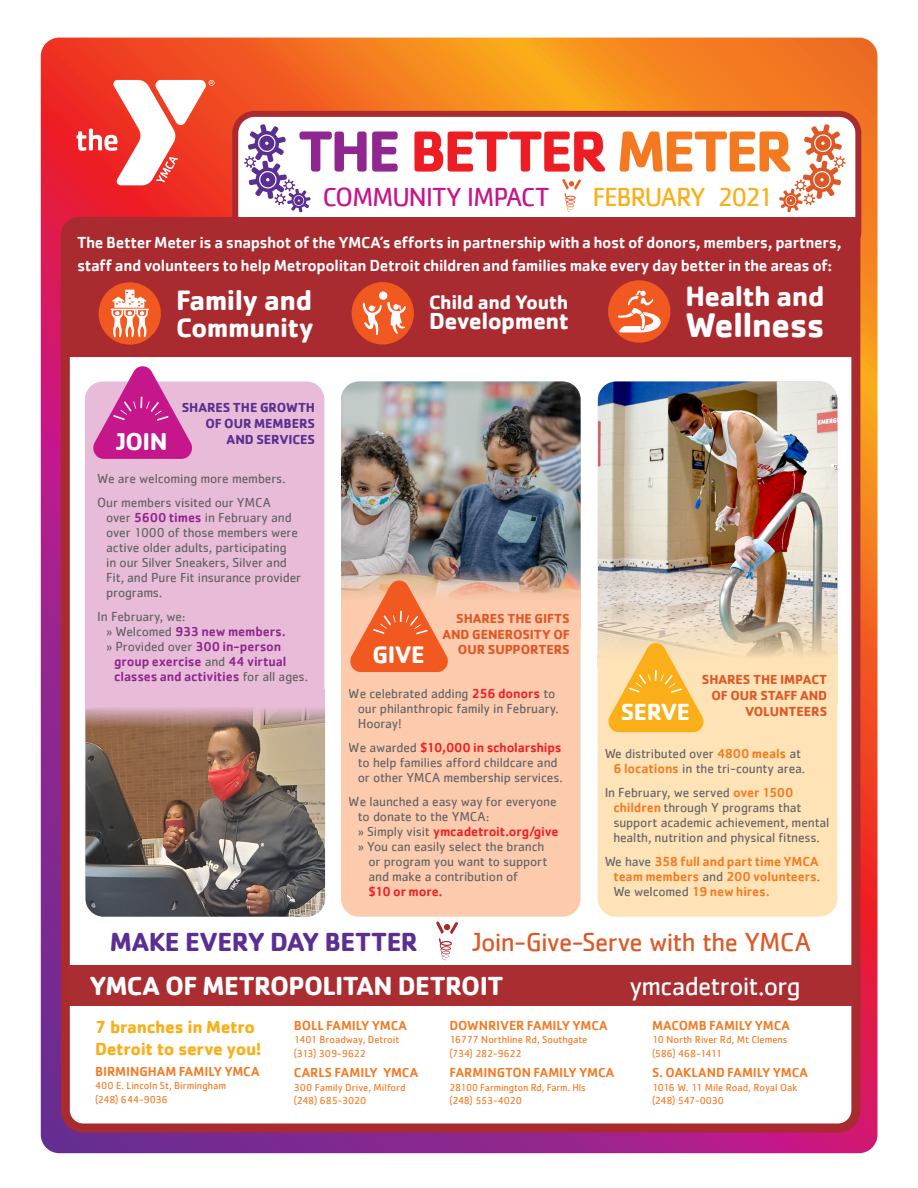
<style>
.page{position:relative;width:918px;height:1188px;background:#fff}
.page>*{position:absolute;margin:0;border:0;box-sizing:border-box;transform-origin:0 0}
.t1{font:700 60px "Cachet";letter-spacing:-.055em;color:#ee1d23}
.experience{font:700 35.25px "Cachet";letter-spacing:-.025em;color:#fff}
.experience-2{font:700 28.95px "Cachet";letter-spacing:-.02em;color:#fff}
.experience-3{font:700 27.75px "Cachet";letter-spacing:-.02em;color:#fff}
.grey_bold{font:27px "Cachet";letter-spacing:-.025em;color:#dd5827}
.branch_name{font:700 27px "Cachet";letter-spacing:-.025em;color:#fff}
.grey_bold-2{font:700 27px "Cachet";letter-spacing:-.02em;color:#5b2e91}
.branch_name-2{font:27px "Cachet";letter-spacing:-.025em;color:#fff}
.t2{font:27px "Cachet";letter-spacing:-.05em;color:#c5168c}
.t3{font:27px "Cachet";letter-spacing:-.055em;color:#faaf18}
.t4{font:700 25.05px "Cachet";color:#fff}
.t5{font:700 24.75px "Cachet";color:#fff}
.t6{font:700 24.15px "Cachet";letter-spacing:-.02em;color:#fff}
.experience-4{font:700 24px "Cachet";letter-spacing:-.025em;color:#fff}
.experience-5{font:700 20.1px "Cachet";letter-spacing:-.02em;color:#fff}
.Orange_Branch_Name{font:700 18px/22.5px "Cachet";letter-spacing:-.02em;color:#faaf18}
.t7{font:500 16.5px/22.5px "Cachet";letter-spacing:-.02em;color:#fff}
.grey_bold-3{font:13.5px/15px "Cachet";letter-spacing:-.01em;color:#636366}
.grey_bold-4{font:700 13.5px/15.9px "Cachet";letter-spacing:-.005em;color:#dd5827;text-align:right}
.grey_bold-5{font:500 13.5px "Cachet";letter-spacing:-.01em;color:#90268f}
.t8{font:500 13.5px/15px "Cachet";letter-spacing:-.005em;color:#f47921;text-align:justify}
.branch_name-3{font:500 13.5px "Cachet";letter-spacing:-.01em;color:#f47921}
.Orange_Branch_Name-2{font:500 13.5px "Cachet";letter-spacing:-.005em;color:#f47921}
.grey_bold-6{font:700 13.5px/15.9px "Cachet";letter-spacing:-.005em;color:#5b2e91;text-align:right}
.t9{font:500 13.5px "Cachet";letter-spacing:-.01em;color:#ee1d23}
.branch_name-4{font:10.5px/13.5px "Cachet";letter-spacing:-.005em;color:#f47921}
.Orange_Branch_Name-3{font:10.5px/13.5px "Cachet";color:#f47921}
.s1{color:#90268f}
.s2{color:#f47921}
.s3{font-weight:500;color:#90268f}
.s4{font-weight:400;color:#636366}
.s5{font-weight:500;color:#ee1d23}
.s6{font-weight:500;color:#f47921}
</style>
<div class="page">
<img style="left:40px;top:37px;width:838px;height:1117px">
<svg style="left:436px;top:921px;width:22px;height:39px"></svg>
<p class="t1" style="left:298px;top:113px;width:497px"><span class="s1">THE</span> BETTER <span class="s2">METER</span></p>
<p class="t2" style="left:322px;top:181px;width:228px">COMMUNITY IMPACT</p>
<p class="t3" style="left:592px;top:181px;width:182px">FEBRUARY 2021</p>
<p class="t7" style="left:77px;top:231px;width:766px">The Better Meter is a snapshot of the YMCA’s efforts in partnership with a host of donors, members, partners, staff and volunteers to help Metropolitan Detroit children and families make every day better in the areas of:</p>
<p class="experience-5" style="left:429px;top:289px;width:141px">Child and Youth</p>
<p class="experience-4" style="left:429px;top:305px;width:141px">Development</p>
<p class="experience-2" style="left:686px;top:278px;width:140px">Health and</p>
<p class="experience" style="left:686px;top:302px;width:141px">Wellness</p>
<p class="experience-2" style="left:176px;top:282px;width:138px">Family and</p>
<p class="experience-3" style="left:176px;top:309px;width:140px">Community</p>
<p class="t4" style="left:117px;top:425px;width:52px">JOIN</p>
<p class="grey_bold-6" style="left:182px;top:399px;width:135px">SHARES THE GROWTH<br>OF OUR MEMBERS<br>AND SERVICES</p>
<p class="grey_bold-3" style="left:97px;top:471px;width:190px">We are welcoming more members.</p>
<p class="grey_bold-3" style="left:106px;top:495px;width:196px;text-indent:-9px">Our members visited our YMCA<br>over <span class="s3">5600 times</span> in February and over 1000 of those members were active older adults, participating<br>in our Silver Sneakers, Silver and<br>Fit, and Pure Fit insurance provider programs.</p>
<p class="grey_bold-3" style="left:97px;top:609px;width:90px">In February, we:</p>
<p class="grey_bold-5" style="left:106px;top:623px;width:181px"><span class="s4">» Welcomed</span> 933 new members.</p>
<p class="grey_bold-3" style="left:106px;top:639px;width:177px">» Provided over <span class="s3">300 in-person</span></p>
<p class="grey_bold-5" style="left:114px;top:653px;width:174px">group exercise <span class="s4">and</span> 44 virtual</p>
<p class="grey_bold-5" style="left:114px;top:668px;width:195px">classes and activities <span class="s4">for all ages.</span></p>
<p class="t5" style="left:372px;top:638px;width:54px">GIVE</p>
<p class="grey_bold-4" style="left:442px;top:610px;width:129px">SHARES THE GIFTS<br>AND GENEROSITY OF<br>OUR SUPPORTERS</p>
<p class="grey_bold-3" style="left:358px;top:686px;width:203px;text-indent:-9px">We celebrated adding <span class="s5">256 donors</span> to our philanthropic family in February.<br>Hooray!</p>
<p class="grey_bold-3" style="left:358px;top:740px;width:206px;text-indent:-9px">We awarded <span class="s5">$10,000 in scholarships </span>to help families afford childcare and or other YMCA membership services.</p>
<p class="grey_bold-3" style="left:358px;top:794px;width:202px;text-indent:-9px">We launched a easy way for everyone to donate to the YMCA:<br>» Simply visit <span class="s5">ymcadetroit.org/give </span>» You can easily select the branch</p>
<p class="grey_bold-3" style="left:368px;top:854px;width:180px">or program you want to support and make a contribution of</p>
<p class="t9" style="left:368px;top:883px;width:76px">$10 or more.</p>
<p class="t6" style="left:621px;top:696px;width:71px">SERVE</p>
<p class="grey_bold-4" style="left:702px;top:671px;width:127px">SHARES THE IMPACT<br>OF OUR STAFF AND<br>VOLUNTEERS</p>
<p class="grey_bold-3" style="left:604px;top:746px;width:202px;text-align:right">We distributed over <span class="s6">4800 meals</span> at<br><span class="s6">6 locations</span> in the tri-county area.</p>
<p class="grey_bold-3" style="left:613px;top:785px;width:218px;text-indent:-9px">In February, we served <span class="s6">over 1500 children</span> through Y programs that support academic achievement, mental health, nutrition and physical fitness.</p>
<p class="t8" style="left:613px;top:854px;width:208px;text-indent:-9px"><span class="s4">We have</span> 358 full and part time YMCA team members <span class="s4">and</span> 200 volunteers<span class="s4">.<br>We welcomed</span> 19 new hires.</p>
<p class="grey_bold-2" style="left:110px;top:924px;width:310px">MAKE EVERY DAY BETTER</p>
<p class="grey_bold" style="left:472px;top:926px;width:340px">Join-Give-Serve with the YMCA</p>
<p class="branch_name" style="left:89px;top:969px;width:416px">YMCA OF METROPOLITAN DETROIT</p>
<p class="branch_name-2" style="left:629px;top:970px;width:173px">ymcadetroit.org</p>
<p class="Orange_Branch_Name" style="left:95px;top:1015px;width:168px">7 branches in Metro<br>Detroit to serve you!</p>
<p class="Orange_Branch_Name-2" style="left:95px;top:1063px;width:166px">BIRMINGHAM FAMILY YMCA</p>
<p class="Orange_Branch_Name-3" style="left:95px;top:1079px;width:133px">400 E. Lincoln St, Birmingham (248) 644-9036</p>
<p class="Orange_Branch_Name-2" style="left:294px;top:1017px;width:115px">BOLL FAMILY YMCA</p>
<p class="Orange_Branch_Name-3" style="left:294px;top:1033px;width:107px">1401 Broadway, Detroit (313) 309-9622</p>
<p class="Orange_Branch_Name-2" style="left:294px;top:1064px;width:126px">CARLS FAMILY YMCA</p>
<p class="Orange_Branch_Name-3" style="left:294px;top:1080px;width:113px">300 Family Drive, Milford (248) 685-3020</p>
<p class="branch_name-3" style="left:450px;top:1017px;width:160px">DOWNRIVER FAMILY YMCA</p>
<p class="branch_name-4" style="left:450px;top:1033px;width:139px">16777 Northline Rd, Southgate (734) 282-9622</p>
<p class="branch_name-3" style="left:450px;top:1064px;width:166px">FARMINGTON FAMILY YMCA</p>
<p class="branch_name-4" style="left:450px;top:1080px;width:138px">28100 Farmington Rd, Farm. Hls (248) 553-4020</p>
<p class="branch_name-3" style="left:652px;top:1017px;width:140px">MACOMB FAMILY YMCA</p>
<p class="branch_name-4" style="left:652px;top:1033px;width:137px">10 North River Rd, Mt Clemens (586) 468-1411</p>
<p class="branch_name-3" style="left:652px;top:1064px;width:158px">S. OAKLAND FAMILY YMCA</p>
<p class="branch_name-4" style="left:652px;top:1080px;width:147px">1016 W. 11 Mile Road, Royal Oak (248) 547-0030</p>
</div>
